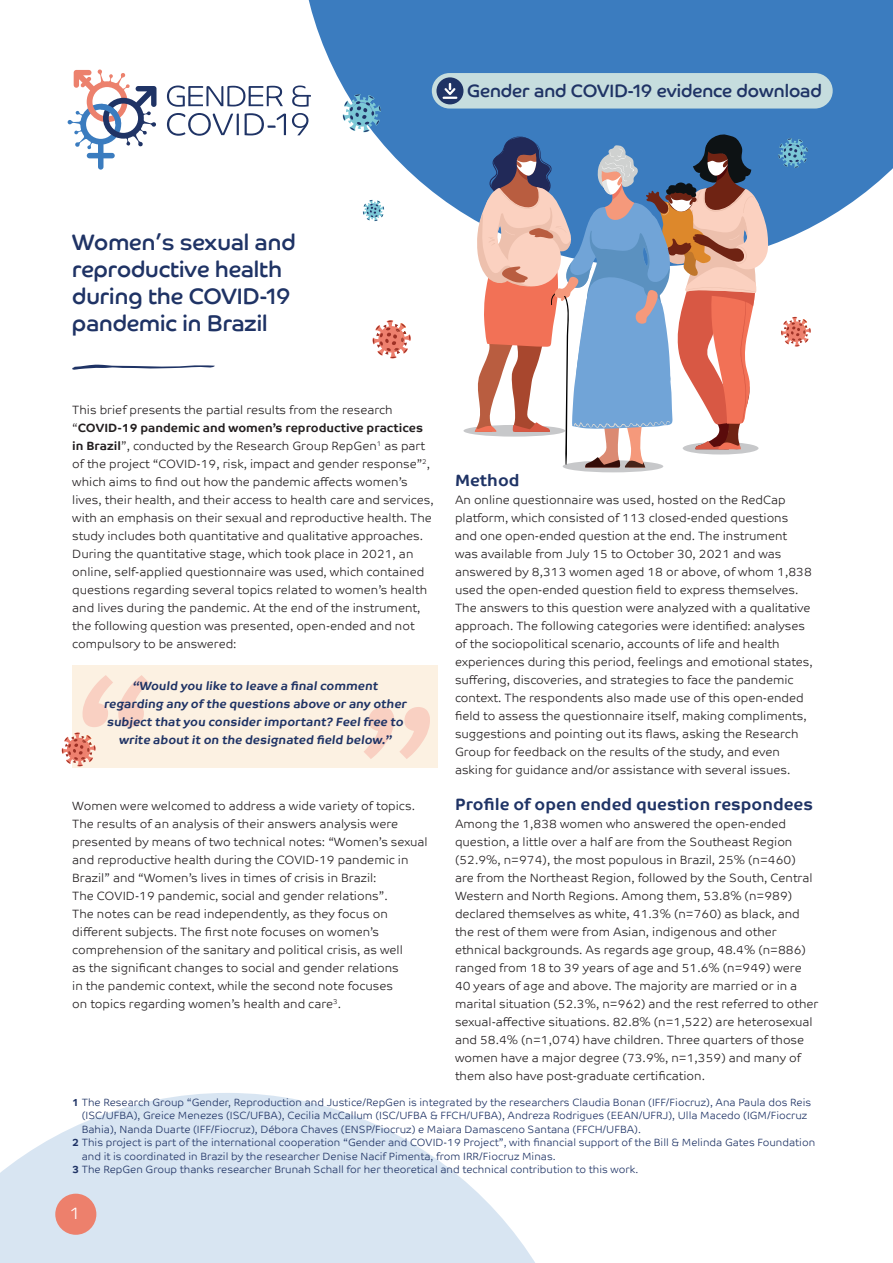
<style>
.page{position:relative;width:893px;height:1263px;background:#fff}
.page>*{position:absolute;margin:0;border:0;box-sizing:border-box;transform-origin:0 0}
.t1{font:22.5px/27px "Co Headline";color:#1f3365}
.t2{font:18px "Co Headline";color:#1f3365}
.t3{font:700 16.5px "Co Text";color:#1f3365}
.t4{font:300 16.5px "Co Headline";color:#fff}
.t5{font:300 12px/18px "Co Text";color:#231f20}
.t6{font:700 12px/18px "Co Text";color:#1f3365;text-align:center}
.t7{font:300 10.5px "Co Text";color:#1f3365}
.t8{font:5.7px "Co Headline";color:#1f3365}
.t9{font:300 5.7px "Co Headline";color:#1f3365}
.t10{font:700 5.7px "Co Headline";color:#1f3365}
.t11{font:3.75px "Gibson";color:#1f3365}
.s1{font-weight:700}
</style>
<div class="page">
<svg style="left:0;top:1093px;width:535px;height:170px;fill:#d8e5f2"></svg>
<svg style="left:298px;top:0;width:595px;height:246px;fill:#3b7cbf"></svg>
<svg style="left:72px;top:364px;width:143px;height:6px"></svg>
<div style="left:55px;top:1194px;width:41px;height:41px;background:#ed806c;border-radius:50%"></div>
<svg style="left:167px;top:86px;width:116px;height:21px"></svg>
<svg style="left:292px;top:86px;width:19px;height:21px"></svg>
<svg style="left:167px;top:113px;width:72px;height:23px"></svg>
<svg style="left:245px;top:113px;width:41px;height:22px"></svg>
<svg style="left:292px;top:113px;width:16px;height:22px"></svg>
<svg style="left:67px;top:69px;width:89px;height:101px"></svg>
<div style="left:432px;top:73px;width:401px;height:36px;background:#c6ddde;border-radius:18px"></div>
<div style="left:436px;top:77px;width:27px;height:27px;background:#1f3365;border-radius:50%"></div>
<svg style="left:442px;top:83px;width:16px;height:16px"></svg>
<div style="left:72px;top:665px;width:366px;height:102px;background:#fcf1e2"></div>
<svg style="left:364px;top:707px;width:66px;height:52px"></svg>
<svg style="left:62px;top:675px;width:87px;height:91px"></svg>
<svg style="left:781px;top:317px;width:30px;height:30px"></svg>
<svg style="left:778px;top:138px;width:30px;height:30px"></svg>
<svg style="left:372px;top:320px;width:39px;height:39px"></svg>
<svg style="left:343px;top:94px;width:38px;height:38px"></svg>
<svg style="left:363px;top:200px;width:21px;height:21px"></svg>
<svg style="left:463px;top:425px;width:102px;height:12px"></svg>
<svg style="left:563px;top:460px;width:100px;height:12px"></svg>
<svg style="left:474px;top:133px;width:294px;height:334px"></svg>
<h2 class="t2" style="left:467px;top:81px;width:356px">Gender and COVID-19 evidence download</h2>
<h1 class="t1" style="left:72px;top:229px;width:225px">Women’s sexual and reproductive health during the COVID-19 pandemic in Brazil</h1>
<p class="t9" style="left:132px;top:233px;width:56px">CO HEADLINE LIGHT</p>
<p class="t8" style="left:132px;top:240px;width:68px">CO HEADLINE REGULAR</p>
<p class="t10" style="left:132px;top:247px;width:57px">CO HEADLINE BOLD</p>
<p class="t11" style="left:94px;top:246px;width:19px">21/5/11/0</p>
<p class="t5" style="left:72px;top:401px;width:363px">This brief presents the partial results from the research “<span class="s1">COVID-19 pandemic and women’s reproductive practices in Brazil</span>”, conducted by the Research Group RepGen<sup>1</sup> as part of the project “COVID-19, risk, impact and gender response”<sup>2</sup>, which aims to find out how the pandemic affects women’s lives, their health, and their access to health care and services, with an emphasis on their sexual and reproductive health. The study includes both quantitative and qualitative approaches.<br>During the quantitative stage, which took place in 2021, an online, self-applied questionnaire was used, which contained questions regarding several topics related to women’s health and lives during the pandemic. At the end of the instrument, the following question was presented, open-ended and not compulsory to be answered:</p>
<p class="t6" style="left:104px;top:677px;width:307px">“Would you like to leave a finalcomment regarding any of the questions above or any other subject that you consider important? Feelfree to write about it on the designated field below.”</p>
<p class="t5" style="left:72px;top:797px;width:357px">Women were welcomed to address a wide variety of topics.<br>The results of an analysis of their answers analysis were presented by means of two technical notes: “Women’s sexual and reproductive health during the COVID-19 pandemic in Brazil” and “Women’s lives in times of crisis in Brazil:<br>The COVID-19 pandemic, social and gender relations”.<br>The notes can be read independently, as they focus on different subjects. The first note focuses on women’s comprehension of the sanitary and political crisis, as well<br>as the significant changes to social and gender relations<br>in the pandemic context, while the second note focuses<br>on topics regarding women’s health and care<sup>3</sup>.</p>
<h3 class="t3" style="left:455px;top:471px;width:66px">Method</h3>
<p class="t5" style="left:455px;top:491px;width:359px">An online questionnaire was used, hosted on the RedCap platform, which consisted of 113 closed-ended questions and one open-ended question at the end. The instrument was available from July 15 to October 30, 2021 and was answered by 8,313 women aged 18 or above, of whom 1,838 used the open-ended question field to express themselves.<br>The answers to this question were analyzed with a qualitative approach. The following categories were identified: analyses of the sociopolitical scenario, accounts of life and health experiences during this period, feelings and emotional states, suffering, discoveries, and strategies to face the pandemic context. The respondents also made use of this open-ended field to assess the questionnaire itself, making compliments, suggestions and pointing out its flaws, asking the Research Group for feedback on the results of the study, and even asking for guidance and/or assistance with several issues.</p>
<h3 class="t3" style="left:455px;top:795px;width:360px">Profile of open ended question respondees</h3>
<p class="t5" style="left:455px;top:815px;width:365px">Among the 1,838 women who answered the open-ended question, a little over a half are from the Southeast Region (52.9%, n=974), the most populous in Brazil, 25% (n=460)<br>are from the Northeast Region, followed by the South, Central Western and North Regions. Among them, 53.8% (n=989) declared themselves as white, 41.3% (n=760) as black, and the rest of them were from Asian, indigenous and other ethnical backgrounds. As regards age group, 48.4% (n=886) ranged from 18 to 39 years of age and 51.6% (n=949) were 40 years of age and above. The majority are married or in a marital situation (52.3%, n=962) and the rest referred to other sexual-affective situations. 82.8% (n=1,522) are heterosexual and 58.4% (n=1,074) have children. Three quarters of those women have a major degree (73.9%, n=1,359) and many of them also have post-graduate certification.</p>
<p class="t7" style="left:72px;top:1096px;width:740px"><span class="s1">1</span> The Research Group “Gender, Reproduction and Justice/RepGen is integrated by the researchers Claudia Bonan (IFF/Fiocruz), Ana Paula dos Reis</p>
<p class="t7" style="left:82px;top:1110px;width:727px">(ISC/UFBA), Greice Menezes (ISC/UFBA), Cecilia McCallum (ISC/UFBA &amp; FFCH/UFBA), Andreza Rodrigues (EEAN/UFRJ), Ulla Macedo (IGM/Fiocruz</p>
<p class="t7" style="left:82px;top:1123px;width:561px">Bahia), Nanda Duarte (IFF/Fiocruz), Débora Chaves (ENSP/Fiocruz) e Maiara Damasceno Santana (FFCH/UFBA).</p>
<p class="t7" style="left:72px;top:1137px;width:744px"><span class="s1">2</span> This project is part of the international cooperation “Gender and COVID-19 Project”, with financial support of the Bill &amp; Melinda Gates Foundation</p>
<p class="t7" style="left:82px;top:1150px;width:475px">and it is coordinated in Brazil by the researcher Denise Nacif Pimenta, from IRR/Fiocruz Minas.</p>
<p class="t7" style="left:72px;top:1164px;width:567px"><span class="s1">3</span> The RepGen Group thanks researcher Brunah Schall for her theoretical and technical contribution to this work.</p>
<h3 class="t4" style="left:71px;top:1203px;width:9px">1</h3>
</div>
